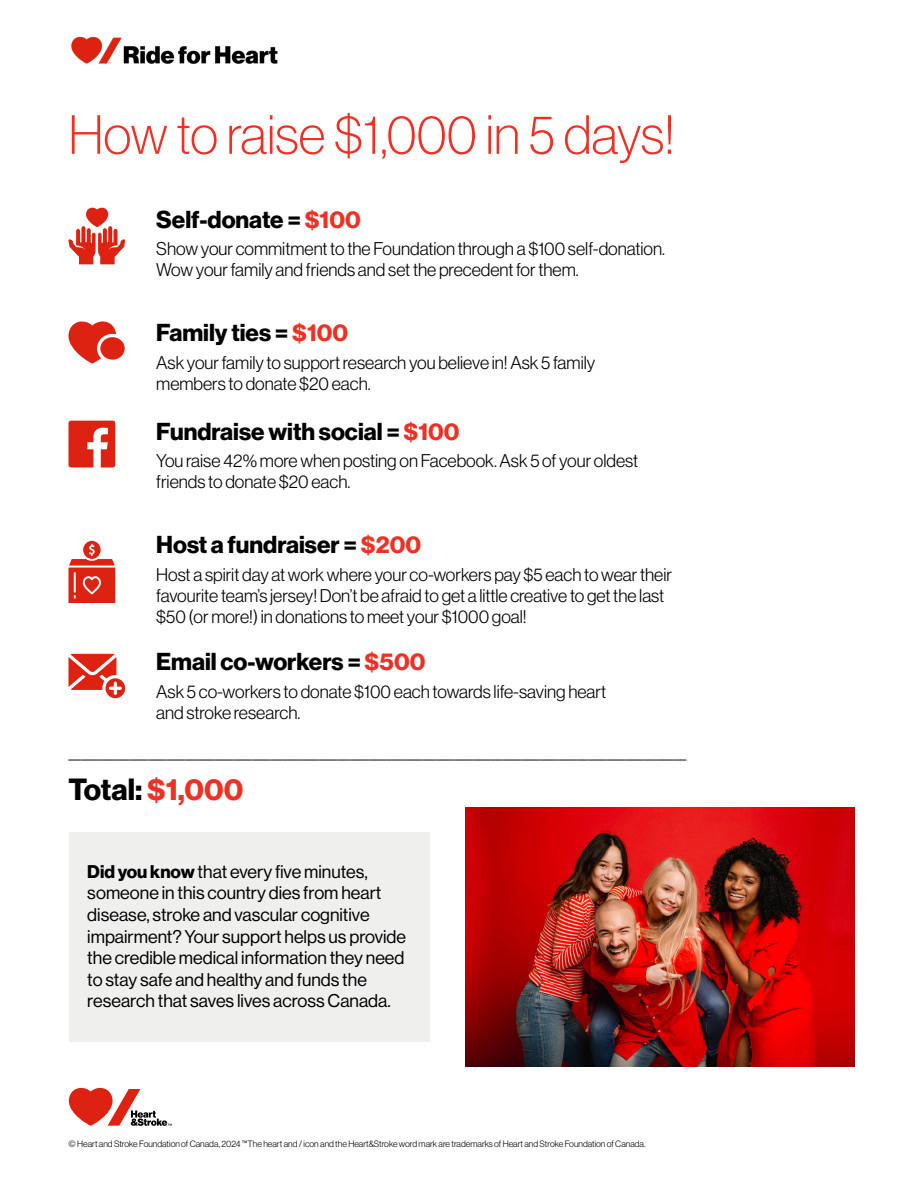
<style>
.page{position:relative;width:918px;height:1188px;background:#fff}
.page>*{position:absolute;margin:0;border:0;box-sizing:border-box;transform-origin:0 0}
.t1{font:54px "N Haas Grotesk DS Std 35 X Lt";color:#ee3124}
.t2{font:30px "N Haas Grotesk DS Std 75 Bd";color:#000}
.t3{font:24px "N Haas Grotesk DS Std 75 Bd";color:#000}
.t4{font:18px/21px "N Haas Grotesk DS Std 45 Lt";color:#000}
.t5{font:18px/21.6px "N Haas Grotesk DS Std 55 Rg";color:#000}
.t6{font:15px "N Haas Grotesk DS Std 55 Rg";color:#000}
.t7{font:9px "N Haas Grotesk DS Std 45 Lt";color:#000}
.s1{color:#ee3124}
.s2{font-family:"N Haas Grotesk DS Std 75 Bd"}
</style>
<div class="page">
<div style="left:69px;top:832px;width:360px;height:210px;background:#efefee"></div>
<svg style="left:68px;top:654px;width:57px;height:44px"></svg>
<svg style="left:68px;top:207px;width:57px;height:57px"></svg>
<svg style="left:68px;top:421px;width:47px;height:46px"></svg>
<svg style="left:68px;top:321px;width:48px;height:43px"></svg>
<svg style="left:99px;top:336px;width:27px;height:25px"></svg>
<div style="left:97px;top:334px;width:31px;height:29px;border:3px solid #fff;border-radius:50%"></div>
<svg style="left:68px;top:541px;width:47px;height:62px"></svg>
<img style="left:71px;top:36px;width:207px;height:28px">
<img style="left:466px;top:808px;width:388px;height:258px">
<svg style="left:69px;top:1088px;width:103px;height:38px"></svg>
<h1 class="t1" style="left:68px;top:105px;width:608px">How to raise $1,000 in 5 days!</h1>
<h3 class="t3" style="left:156px;top:205px;width:206px">Self-donate = <span class="s1">$100</span></h3>
<p class="t4" style="left:156px;top:239px;width:510px">Show your commitment to the Foundation through a $100 self-donation.<br>Wow your family and friends and set the precedent for them.</p>
<h3 class="t3" style="left:156px;top:319px;width:193px">Family ties = <span class="s1">$100</span></h3>
<p class="t4" style="left:156px;top:352px;width:441px">Ask your family to support research you believe in! Ask 5 family members to donate $20 each.</p>
<h3 class="t3" style="left:156px;top:417px;width:305px">Fundraise with social = <span class="s1">$100</span></h3>
<p class="t4" style="left:156px;top:451px;width:483px">You raise 42% more when posting on Facebook. Ask 5 of your oldest friends to donate $20 each.</p>
<h3 class="t3" style="left:156px;top:531px;width:266px">Host a fundraiser = <span class="s1">$200</span></h3>
<p class="t4" style="left:156px;top:564px;width:517px">Host a spirit day at work where your co-workers pay $5 each to wear their favourite team’s jersey! Don’t be afraid to get a little creative to get the last $50 (or more!) in donations to meet your $1000 goal!</p>
<h3 class="t3" style="left:156px;top:647px;width:271px">Email co-workers = <span class="s1">$500</span></h3>
<p class="t4" style="left:156px;top:681px;width:452px">Ask 5 co-workers to donate $100 each towards life-saving heart and stroke research.</p>
<p class="t6" style="left:68px;top:744px;width:620px">_____________________________________________________________________________________________________</p>
<h2 class="t2" style="left:68px;top:772px;width:176px">Total: <span class="s1">$1,000</span></h2>
<p class="t5" style="left:87px;top:861px;width:320px"><span class="s2">Did you know</span> that every five minutes, someone in this country dies from heart disease, stroke and vascular cognitive impairment? Your support helps us provide the credible medical information they need to stay safe and healthy and funds the research that saves lives across Canada.</p>
<p class="t7" style="left:68px;top:1139px;width:579px">© Heart and Stroke Foundation of Canada, 2024 ™The heart and / icon and the Heart&amp;Stroke word mark are trademarks of Heart and Stroke Foundation of Canada.</p>
</div>
